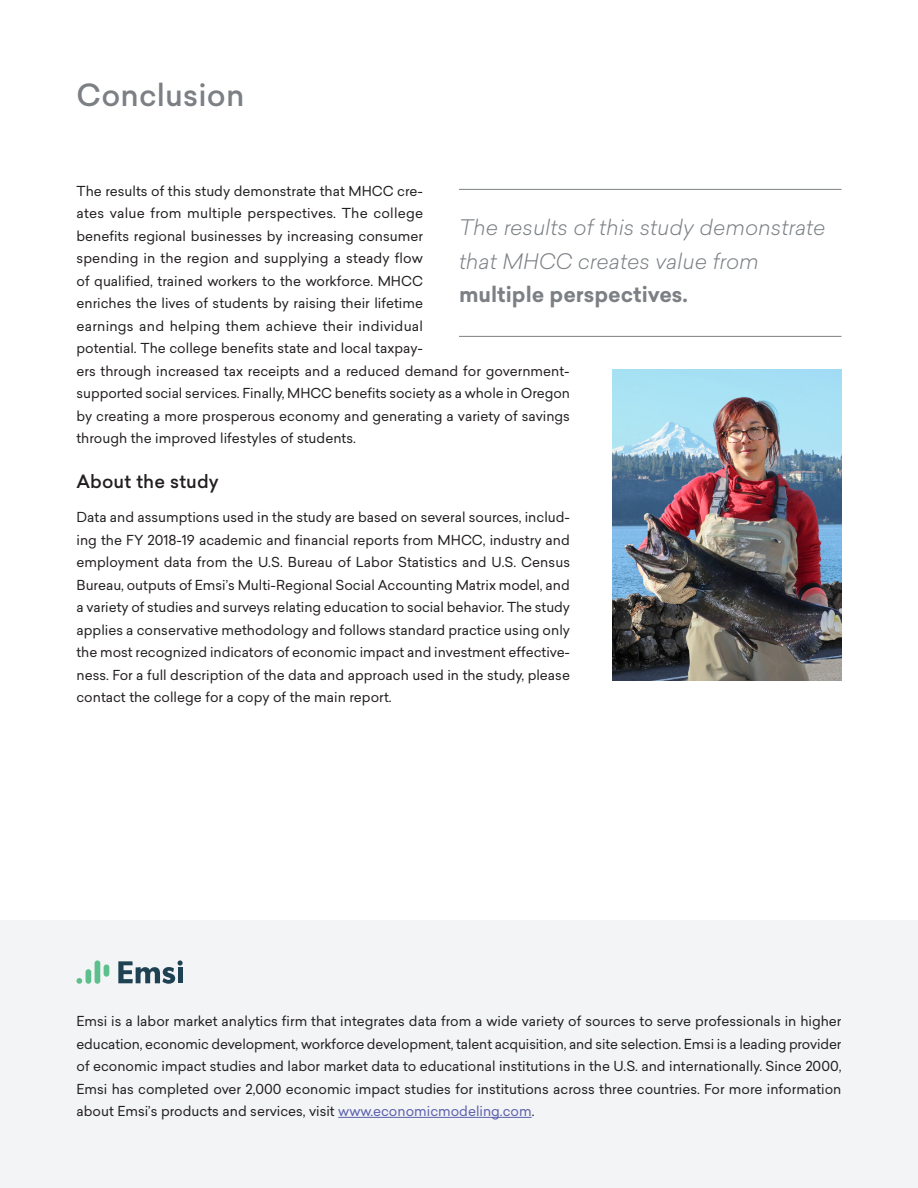
<style>
.page{position:relative;width:918px;height:1188px;background:#fff}
.page>*{position:absolute;margin:0;border:0;box-sizing:border-box;transform-origin:0 0}
.Heading_1{font:500 30px "Sailec";letter-spacing:.005em;color:#7c8084}
.Pull_quote{font:italic 300 21px/33.8px "Sailec";color:#7c8084}
.Heading_3{font:500 18px "Sailec";letter-spacing:.005em;color:#231f20}
.t1{font:13.5px/22.5px "Sailec";color:#231f20;text-align:justify}
.s1{font-weight:700;font-style:normal}
.s2{color:#5b5fab}
</style>
<div class="page">
<hr style="left:459px;top:189px;width:383px;height:1px;background:#7c8084">
<hr style="left:459px;top:336px;width:383px;height:1px;background:#7c8084">
<img style="left:612px;top:369px;width:230px;height:311px">
<div style="left:0;top:920px;width:918px;height:268px;background:#f2f4f6"></div>
<hr style="left:338px;top:1117px;width:194px;height:1px;background:#5b5fab">
<svg style="left:118px;top:960px;width:65px;height:24px"></svg>
<div style="left:86px;top:969px;width:5px;height:15px;background:#5dbf8b;border-radius:3px"></div>
<div style="left:95px;top:960px;width:5px;height:24px;background:#5dbf8b;border-radius:3px"></div>
<svg style="left:77px;top:978px;width:5px;height:6px"></svg>
<div style="left:104px;top:965px;width:5px;height:12px;background:#5dbf8b;border-radius:3px"></div>
<p class="Heading_1" style="left:76px;top:74px;width:169px">Conclusion</p>
<p class="t1" style="left:76px;top:179px;width:495px;text-align:left">The results of this study demonstrate that MHCC cre-<br>ates value from multiple perspectives. The college<br>benefits regional businesses by increasing consumer<br>spending in the region and supplying a steady flow<br>of qualified, trained workers to the workforce. MHCC<br>enriches the lives of students by raising their lifetime<br>earnings and helping them achieve their individual<br>potential. The college benefits state and local taxpay-<br>ers through increased tax receipts and a reduced demand for government&shy;supported social services. Finally, MHCC benefits society as a whole in Oregon by creating a more prosperous economy and generating a variety of savings through the improved lifestyles of students.</p>
<p class="Heading_3" style="left:76px;top:469px;width:144px">About the study</p>
<p class="t1" style="left:76px;top:506px;width:495px">Data and assumptions used in the study are based on several sources, includ&shy;ing the FY 2018-19 academic and financial reports from MHCC, industry and employment data from the U.S. Bureau of Labor Statistics and U.S. Census Bureau, outputs of Emsi’s Multi-Regional Social Accounting Matrix model, and a variety of studies and surveys relating education to social behavior. The study applies a conservative methodology and follows standard practice using only the most recognized indicators of economic impact and investment effective&shy;ness. For a full description of the data and approach used in the study, please contact the college for a copy of the main report.</p>
<p class="Pull_quote" style="left:459px;top:210px;width:368px">The results of this study demonstrate that MHCC creates value from <span class="s1">multiple perspectives.</span></p>
<p class="t1" style="left:76px;top:1010px;width:767px">Emsi is a labor market analytics firm that integrates data from a wide variety of sources to serve professionals in higher education, economic development, workforce development, talent acquisition, and site selection. Emsi is a leading provider of economic impact studies and labor market data to educational institutions in the U.S. and internationally. Since 2000, Emsi has completed over 2,000 economic impact studies for institutions across three countries. For more information about Emsi’s products and services, visit <span class="s2">www.economicmodeling.com</span>.</p>
</div>
